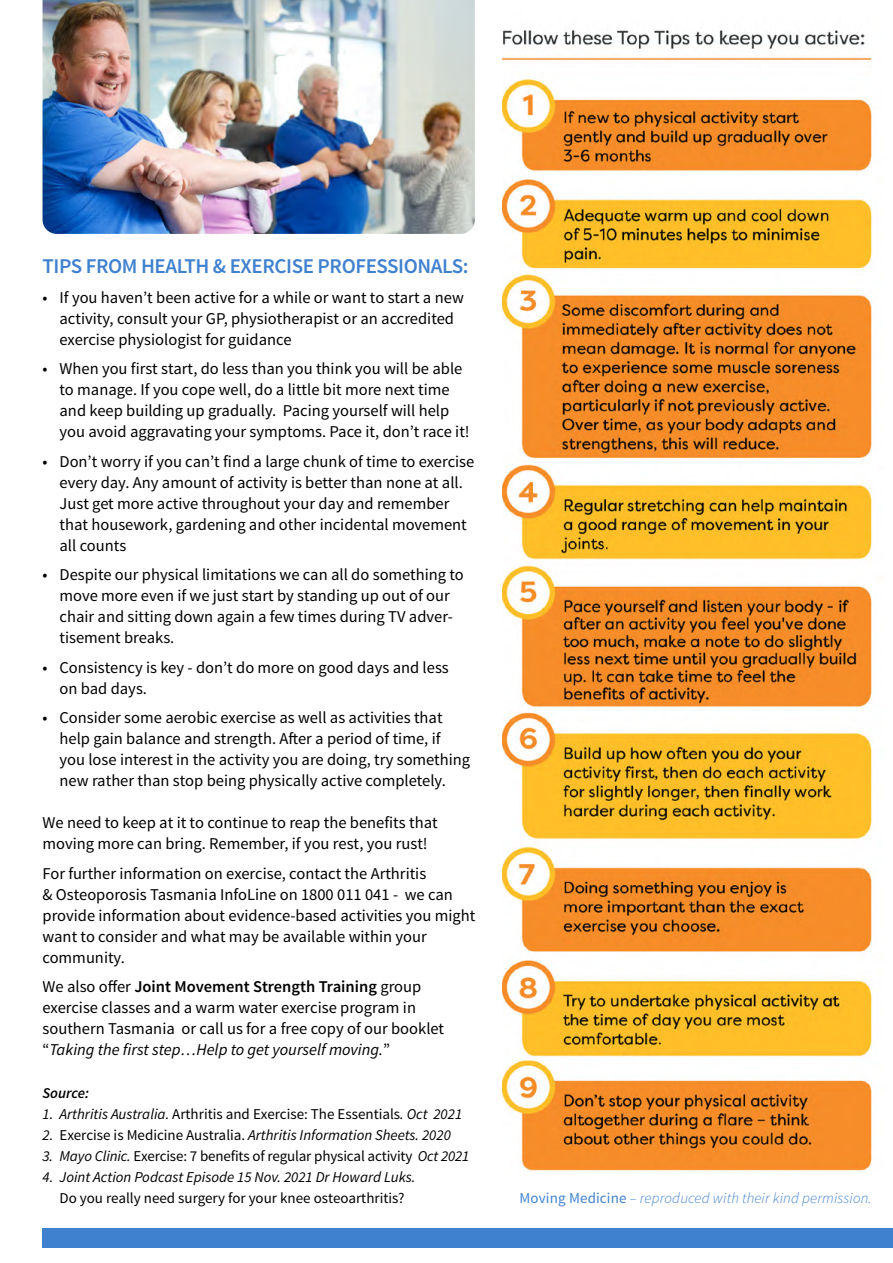
<style>
.page{position:relative;width:893px;height:1263px;background:#fff}
.page>*{position:absolute;margin:0;border:0;box-sizing:border-box;transform-origin:0 0}
.t1{font:600 21px "Source Sans Pro";letter-spacing:-.02em;color:#4081cf}
.t2{font:16.5px/21px "Source Sans Pro";color:#000}
.t3{font:15px "Source Sans Pro";color:#000}
.t4{font:italic 15px "Source Sans Pro";color:#000}
.t5{font:italic 300 15px "Source Sans Pro";letter-spacing:.01em;color:#4081cf}
.t6{font:italic 600 15px "Source Sans Pro";color:#000}
.s1{font-weight:600}
.s2{font-style:italic}
.s3{font-style:normal}
.s4{font-weight:400;font-style:normal}
</style>
<div class="page">
<div style="left:42px;top:1228px;width:851px;height:19px;background:#4081cf"></div>
<img style="left:43px;top:0;width:432px;height:234px">
<img style="left:503px;top:30px;width:369px;height:1142px">
<p class="t1" style="left:43px;top:253px;width:428px">TIPS FROM HEALTH &amp; EXERCISE PROFESSIONALS:</p>
<p class="t2" style="left:60px;top:287px;width:406px;text-indent:-17px">• If you haven’t been active for a while or want to start a new activity, consult your GP, physiotherapist or an accredited exercise physiologist for guidance</p>
<p class="t2" style="left:60px;top:358px;width:412px;text-indent:-17px">• When you first start, do less than you think you will be able to manage. If you cope well, do a little bit more next time and keep building up gradually. Pacing yourself will help you avoid aggravating your symptoms. Pace it, don’t race it!</p>
<p class="t2" style="left:60px;top:451px;width:416px;text-indent:-17px">• Don’t worry if you can’t find a large chunk of time to exercise every day. Any amount of activity is better than none at all.<br>Just get more active throughout your day and remember that housework, gardening and other incidental movement all counts</p>
<p class="t2" style="left:60px;top:564px;width:406px;text-indent:-17px">• Despite our physical limitations we can all do something to move more even if we just start by standing up out of our chair and sitting down again a few times during TV adver&shy;tisement breaks.</p>
<p class="t2" style="left:60px;top:657px;width:391px;text-indent:-17px">• Consistency is key - don’t do more on good days and less on bad days.</p>
<p class="t2" style="left:60px;top:707px;width:412px;text-indent:-17px">• Consider some aerobic exercise as well as activities that help gain balance and strength. After a period of time, if you lose interest in the activity you are doing, try something new rather than stop being physically active completely.</p>
<p class="t2" style="left:43px;top:812px;width:397px">We need to keep at it to continue to reap the benefits that moving more can bring. Remember, if you rest, you rust!</p>
<p class="t2" style="left:43px;top:863px;width:434px">For further information on exercise, contact the Arthritis<br>&amp; Osteoporosis Tasmania InfoLine on 1800 011 041 - we can provide information about evidence-based activities you might want to consider and what may be available within your community.</p>
<p class="t2" style="left:43px;top:976px;width:403px">We also offer <span class="s1">Joint Movement Strength Training</span> group exercise classes and a warm water exercise program in southern Tasmania or call us for a free copy of our booklet “<span class="s2">Taking the first step…Help to get yourself moving.</span>”</p>
<p class="t6" style="left:43px;top:1083px;width:48px">Source:</p>
<p class="t3" style="left:43px;top:1104px;width:421px"><span class="s2">1. Arthritis Australia.</span> Arthritis and Exercise: The Essentials<span class="s2">. Oct 2021</span></p>
<p class="t4" style="left:43px;top:1125px;width:410px">2. <span class="s3">Exercise is Medicine Australia.</span> Arthritis Information Sheets. 2020</p>
<p class="t3" style="left:43px;top:1146px;width:428px"><span class="s2">3. Mayo Clinic.</span> Exercise: 7 benefits of regular physical activity <span class="s2">Oct 2021</span></p>
<p class="t4" style="left:43px;top:1167px;width:375px">4. Joint Action Podcast Episode 15 Nov. 2021 Dr Howard Luks.</p>
<p class="t3" style="left:60px;top:1188px;width:347px">Do you really need surgery for your knee osteoarthritis?</p>
<p class="t5" style="left:519px;top:1188px;width:354px"><span class="s4">Moving Medicine</span> – reproduced with their kind permission.</p>
</div>
